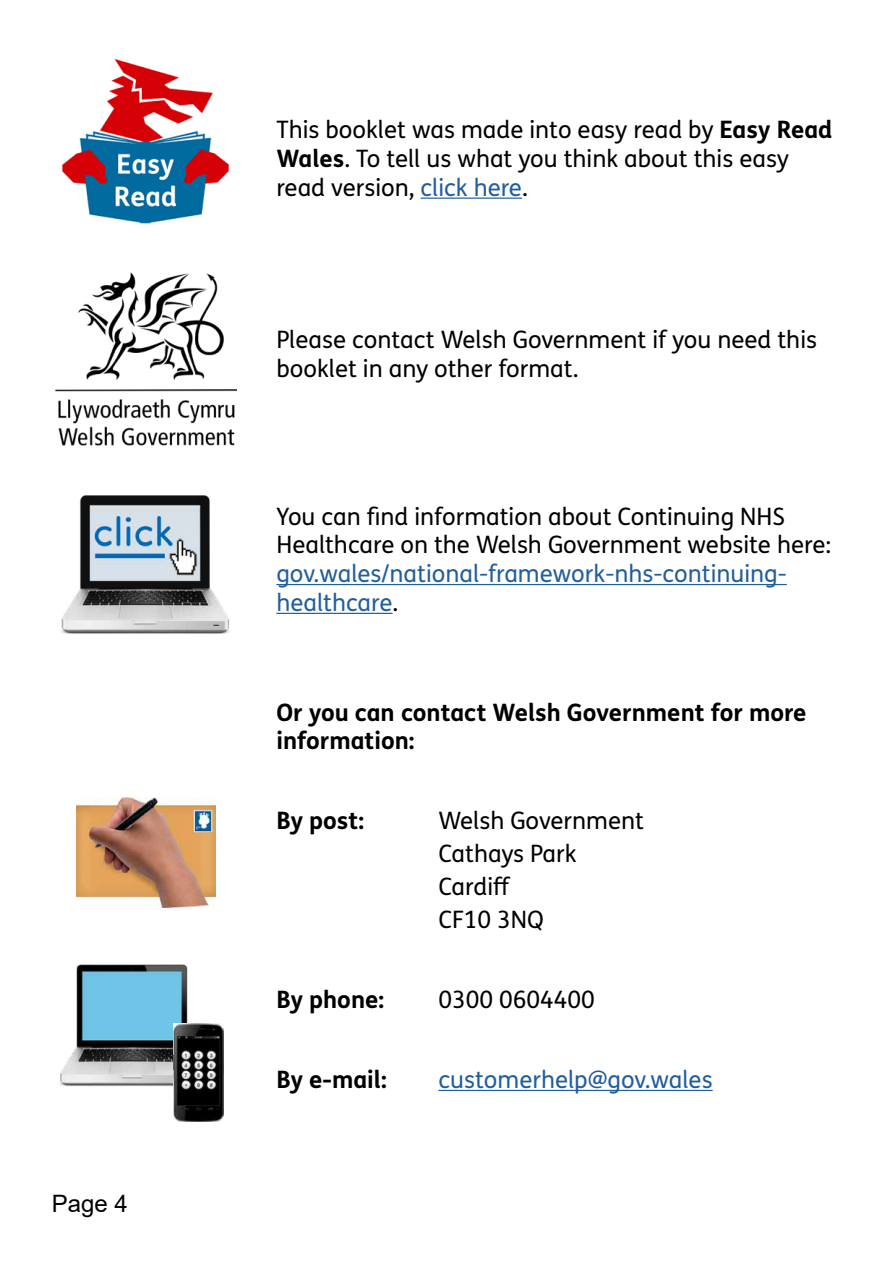
<style>
.page{position:relative;width:893px;height:1263px;background:#fff}
.page>*{position:absolute;margin:0;border:0;box-sizing:border-box;transform-origin:0 0}
.Bodytext{font:24px/28.8px "FS Me Pro";color:#000}
.Bodytext-2{font:700 24px/28.8px "FS Me Pro";color:#000}
.Bodytext-3{font:24px "FS Me Pro";color:#215e9e}
.t1{font:24px "Arial";color:#000}
.s1{font-weight:700}
.s2{color:#215e9e}
</style>
<div class="page">
<hr style="left:421px;top:198px;width:101px;height:1px;background:#215e9e">
<hr style="left:276px;top:584px;width:511px;height:1px;background:#215e9e">
<hr style="left:276px;top:613px;width:116px;height:1px;background:#215e9e">
<hr style="left:438px;top:1090px;width:275px;height:1px;background:#215e9e">
<img style="left:76px;top:797px;width:139px;height:110px">
<img style="left:62px;top:59px;width:168px;height:165px">
<img style="left:55px;top:272px;width:181px;height:174px">
<img style="left:61px;top:495px;width:169px;height:139px">
<img style="left:60px;top:964px;width:145px;height:123px">
<img style="left:173px;top:1024px;width:50px;height:97px">
<p class="t1" style="left:52px;top:1187px;width:78px">Page 4</p>
<p class="Bodytext" style="left:276px;top:115px;width:558px">This booklet was made into easy read by <span class="s1">Easy Read<br>Wales</span>. To tell us what you think about this easy read version, <span class="s2">click here</span>.</p>
<p class="Bodytext" style="left:276px;top:325px;width:542px">Please contact Welsh Government if you need this booklet in any other format.</p>
<p class="Bodytext" style="left:276px;top:501px;width:556px">You can find information about Continuing NHS Healthcare on the Welsh Government website here: <span class="s2">gov.wales/national-framework-nhs-continuing&shy;healthcare</span>.</p>
<p class="Bodytext-2" style="left:276px;top:696px;width:532px">Or you can contact Welsh Government for more information:</p>
<p class="Bodytext-2" style="left:276px;top:805px;width:89px">By post:</p>
<p class="Bodytext" style="left:438px;top:806px;width:207px">Welsh Government</p>
<p class="Bodytext" style="left:438px;top:839px;width:140px">Cathays Park</p>
<p class="Bodytext" style="left:438px;top:872px;width:74px">Cardiff</p>
<p class="Bodytext" style="left:438px;top:905px;width:107px">CF10 3NQ</p>
<p class="Bodytext-2" style="left:276px;top:984px;width:109px">By phone:</p>
<p class="Bodytext" style="left:438px;top:985px;width:158px">0300 0604400</p>
<p class="Bodytext-2" style="left:276px;top:1064px;width:112px">By e-mail:</p>
<p class="Bodytext-3" style="left:438px;top:1063px;width:276px">customerhelp@gov.wales</p>
</div>
